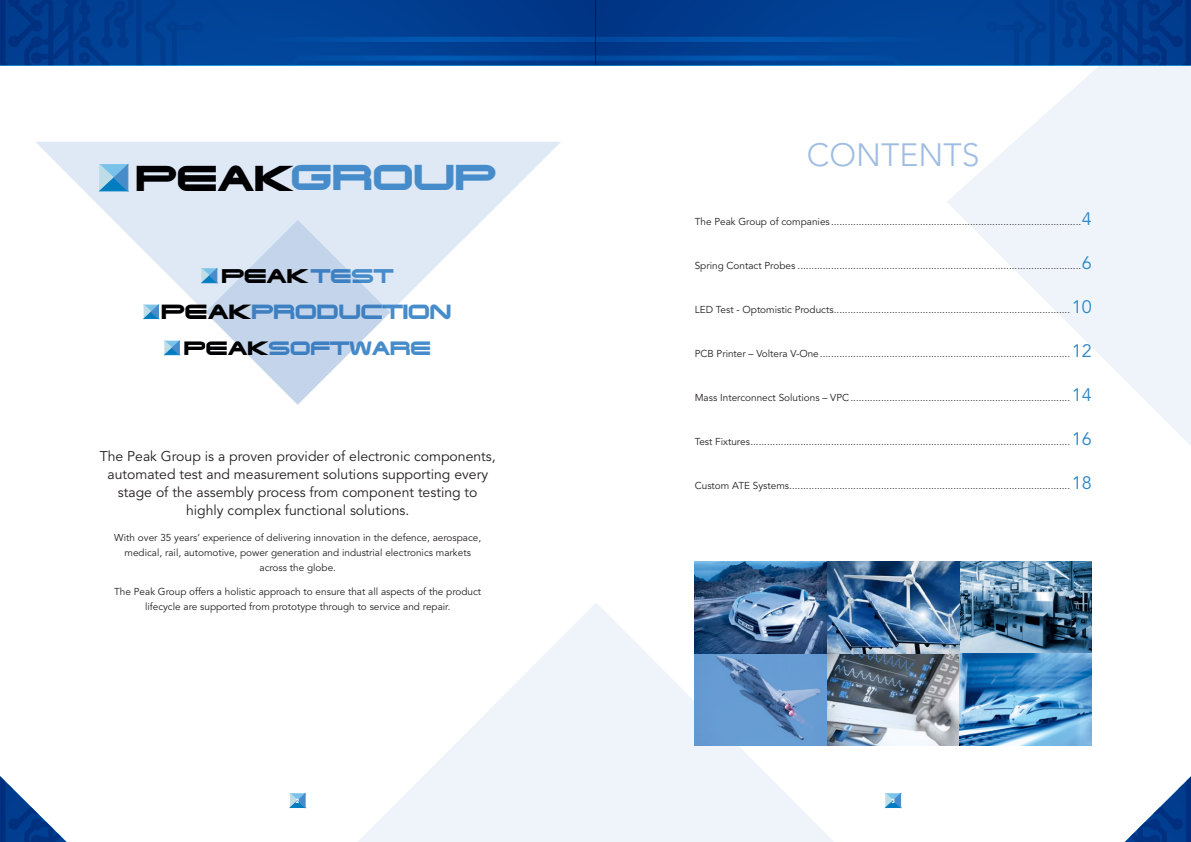
<style>
.page{position:relative;width:1191px;height:842px;background:#fff}
.page>*{position:absolute;margin:0;border:0;box-sizing:border-box;transform-origin:0 0}
.t1{font:100 34.9px "Jeepjeep";color:#478cca;scale:1.07 1}
.t2{font:300 32px "Avenir LT Std";color:#9fbde2}
.t3{font:100 19.9px "Jeepjeep";color:#478cca}
.t4{font:100 19.3px "Jeepjeep";color:#000002;scale:1.07 1}
.t5{font:100 18.7px "Jeepjeep";color:#478cca}
.t6{font:14px/18px "Avenir LT Std";color:#231f20;text-align:center}
.t7{font:10px/15px "Avenir LT Std";color:#231f20;text-align:center}
.t8{font:900 6px "Avenir LT Std";color:#fff}
.s1{color:#000002}
.s2{color:#478cca}
.s3{font-size:18px;color:#2a86c7}
</style>
<div class="page">
<svg style="left:886px;top:794px;width:14px;height:13px"></svg>
<svg style="left:946px;top:65px;width:245px;height:380px;fill:#eff4fa"></svg>
<svg style="left:358px;top:603px;width:476px;height:239px;fill:#eff4fa"></svg>
<svg style="left:290px;top:794px;width:15px;height:13px"></svg>
<svg style="left:0;top:776px;width:67px;height:66px"></svg>
<svg style="left:1124px;top:776px;width:67px;height:66px"></svg>
<svg style="left:36px;top:142px;width:525px;height:214px"></svg>
<svg style="left:99px;top:164px;width:29px;height:27px"></svg>
<svg style="left:144px;top:305px;width:15px;height:14px"></svg>
<svg style="left:164px;top:341px;width:16px;height:14px"></svg>
<img style="left:694px;top:561px;width:397px;height:185px">
<svg style="left:202px;top:220px;width:188px;height:185px"></svg>
<svg style="left:0;top:0;width:595px;height:65px;background:#003f93"></svg>
<svg style="left:595px;top:0;width:596px;height:65px;background:#003f92"></svg>
<h1 class="t1" style="left:136px;top:158px;width:338px"><span class="s1">PEAK</span>GROUP</h1>
<h3 class="t4" style="left:221px;top:265px;width:162px">PEAK<span class="s2">TEST</span></h3>
<h3 class="t3" style="left:161px;top:301px;width:292px"><span class="s1">PEAK</span>PRODUCTION</h3>
<h3 class="t5" style="left:184px;top:337px;width:249px"><span class="s1">PEAK</span>SOFTWARE</h3>
<h3 class="t6" style="left:100px;top:447px;width:397px">The Peak Group is a proven provider of electronic components, automated test and measurement solutions supporting every stage of the assembly process from component testing to highly complex functional solutions.</h3>
<p class="t7" style="left:114px;top:530px;width:368px">With over 35 years’ experience of delivering innovation in the defence, aerospace, medical, rail, automotive, power generation and industrial electronics markets across the globe.</p>
<p class="t7" style="left:114px;top:584px;width:368px">The Peak Group offers a holistic approach to ensure that all aspects of the product lifecycle are supported from prototype through to service and repair.</p>
<h2 class="t2" style="left:807px;top:136px;width:174px">CONTENTS</h2>
<p class="t7" style="left:694px;top:214px;width:398px">The Peak Group of companies ..........................................................................................<span class="s3">4</span></p>
<p class="t7" style="left:694px;top:258px;width:398px">Spring Contact Probes ......................................................................................................<span class="s3">6</span></p>
<p class="t7" style="left:694px;top:302px;width:398px">LED Test - Optomistic Products.....................................................................................<span class="s3">10</span></p>
<p class="t7" style="left:694px;top:346px;width:398px">PCB Printer – Voltera V-One..........................................................................................<span class="s3">12</span></p>
<p class="t7" style="left:694px;top:390px;width:398px">Mass Interconnect Solutions – VPC...............................................................................<span class="s3">14</span></p>
<p class="t7" style="left:694px;top:434px;width:398px">Test Fixtures...................................................................................................................<span class="s3">16</span></p>
<p class="t7" style="left:694px;top:478px;width:398px">Custom ATE Systems.....................................................................................................<span class="s3">18</span></p>
<p class="t8" style="left:296px;top:797px;width:5px">2</p>
<p class="t8" style="left:891px;top:797px;width:5px">3</p>
</div>
